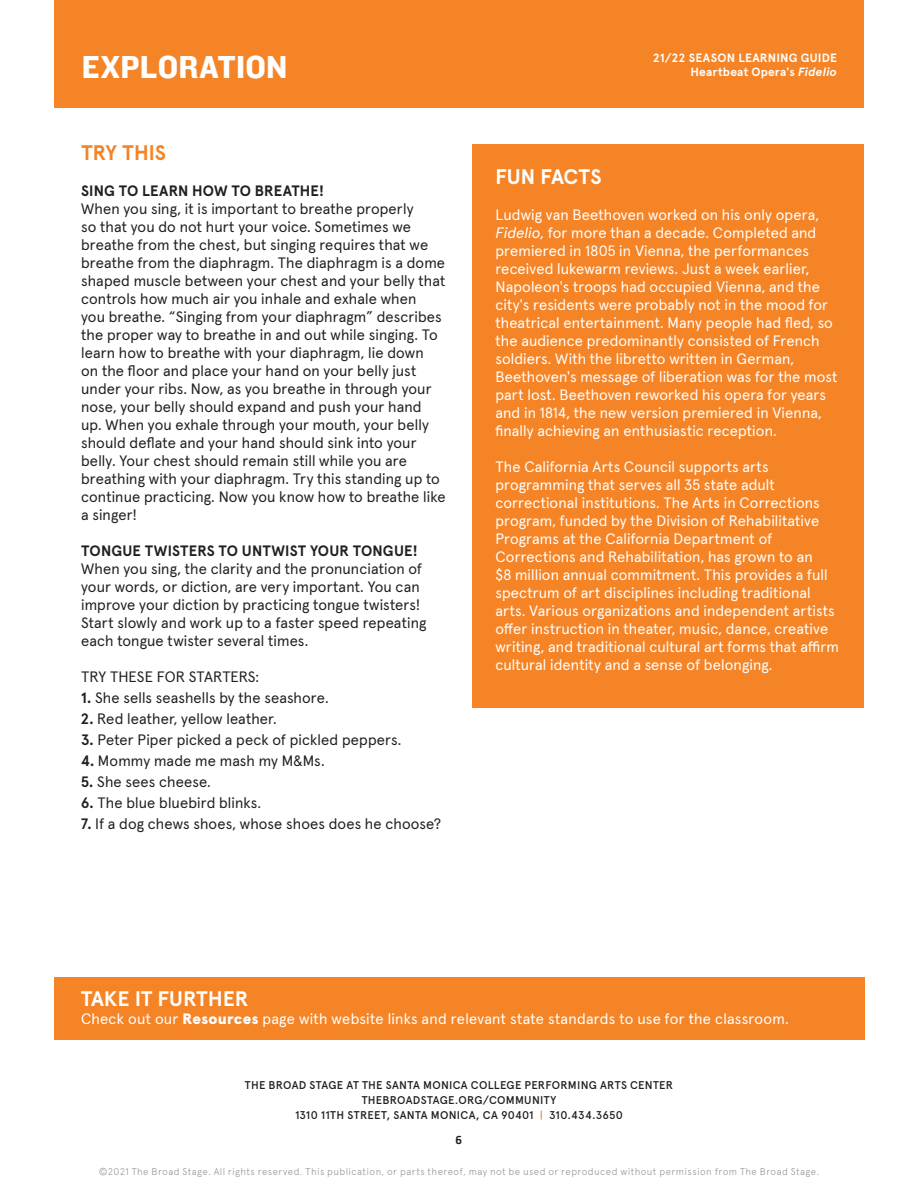
<style>
.page{position:relative;width:918px;height:1188px;background:#fff}
.page>*{position:absolute;margin:0;border:0;box-sizing:border-box;transform-origin:0 0}
.t1{font:33px "Knockout HTF51 Middleweight";letter-spacing:.005em;color:#fff}
.t2{font:700 21px "Apercu";color:#fff}
.t3{font:700 21px "Apercu LA Phil";letter-spacing:-.005em;color:#fff}
.t4{font:700 21px "Apercu LA Phil";letter-spacing:-.005em;color:#f58427}
.t5{font:15px/18px "Apercu LA Phil";letter-spacing:.005em;color:#231f20}
.t6{font:15px/18px "Apercu LA Phil";letter-spacing:.01em;color:#fff}
.t7{font:700 15px "Apercu LA Phil";letter-spacing:.01em;color:#231f20}
.t8{font:700 12px "Apercu";letter-spacing:.02em;color:#fff}
.t9{font:500 12px "Cachet";color:#231f20}
.t10{font:500 11.25px/15px "Apercu";letter-spacing:.025em;color:#231f20;text-align:center}
.t11{font:300 9.75px "Apercu";letter-spacing:.045em;color:#939598}
.s1{font-weight:700}
.s2{font-style:italic}
.s3{font-weight:900}
.s4{color:#f58427}
</style>
<div class="page">
<div style="left:472px;top:144px;width:392px;height:563px;background:#f58427"></div>
<div style="left:54px;top:0;width:810px;height:108px;background:#f58427"></div>
<div style="left:54px;top:977px;width:810px;height:63px;background:#f58427"></div>
<h1 class="t1" style="left:82px;top:49px;width:189px">INSPIRATION</h1>
<p class="t1" style="left:82px;top:49px;width:207px">EXPLORATION</p>
<p class="t4" style="left:81px;top:136px;width:86px">TRY THIS</p>
<p class="t7" style="left:81px;top:179px;width:244px">SING TO LEARN HOW TO BREATHE!</p>
<p class="t5" style="left:81px;top:199px;width:366px">When you sing, it is important to breathe properly<br>so that you do not hurt your voice. Sometimes we breathe from the chest, but singing requires that we breathe from the diaphragm. The diaphragm is a dome shaped muscle between your chest and your belly that controls how much air you inhale and exhale when<br>you breathe. “Singing from your diaphragm” describes the proper way to breathe in and out while singing. To learn how to breathe with your diaphragm, lie down<br>on the floor and place your hand on your belly just under your ribs. Now, as you breathe in through your nose, your belly should expand and push your hand up. When you exhale through your mouth, your belly should deflate and your hand should sink into your belly. Your chest should remain still while you are breathing with your diaphragm. Try this standing up to continue practicing. Now you know how to breathe like a singer!</p>
<p class="t7" style="left:81px;top:539px;width:338px">TONGUE TWISTERS TO UNTWIST YOUR TONGUE!</p>
<p class="t5" style="left:81px;top:559px;width:347px">When you sing, the clarity and the pronunciation of your words, or diction, are very important. You can improve your diction by practicing tongue twisters!<br>Start slowly and work up to a faster speed repeating each tongue twister several times.</p>
<p class="t5" style="left:81px;top:667px;width:180px">TRY THESE FOR STARTERS:</p>
<p class="t5" style="left:81px;top:688px;width:249px"><span class="s1">1.</span> She sells seashells by the seashore.</p>
<p class="t5" style="left:81px;top:709px;width:197px"><span class="s1">2.</span> Red leather, yellow leather.</p>
<p class="t5" style="left:81px;top:730px;width:322px"><span class="s1">3.</span> Peter Piper picked a peck of pickled peppers.</p>
<p class="t5" style="left:81px;top:751px;width:245px"><span class="s1">4.</span> Mommy made me mash my M&amp;Ms.</p>
<p class="t5" style="left:81px;top:772px;width:131px"><span class="s1">5.</span> She sees cheese.</p>
<p class="t5" style="left:81px;top:793px;width:182px"><span class="s1">6.</span> The blue bluebird blinks.</p>
<p class="t5" style="left:81px;top:814px;width:362px"><span class="s1">7.</span> If a dog chews shoes, whose shoes does he choose?</p>
<p class="t8" style="left:653px;top:51px;width:186px">21/22 SEASON LEARNING GUIDE</p>
<p class="t8" style="left:690px;top:65px;width:148px">Heartbeat Opera's <span class="s2">Fidelio</span></p>
<p class="t3" style="left:495px;top:160px;width:108px">FUN FACTS</p>
<p class="t6" style="left:495px;top:205px;width:344px">Ludwig van Beethoven worked on his only opera, <span class="s2">Fidelio,</span> for more than a decade. Completed and premiered in 1805 in Vienna, the performances received lukewarm reviews. Just a week earlier, Napoleon's troops had occupied Vienna, and the city's residents were probably not in the mood for theatrical entertainment. Many people had fled, so the audience predominantly consisted of French soldiers. With the libretto written in German, Beethoven's message of liberation was for the most part lost. Beethoven reworked his opera for years and in 1814, the new version premiered in Vienna, finally achieving an enthusiastic reception.</p>
<p class="t6" style="left:495px;top:457px;width:345px">The California Arts Council supports arts programming that serves all 35 state adult correctional institutions. The Arts in Corrections program, funded by the Division of Rehabilitative Programs at the California Department of Corrections and Rehabilitation, has grown to an<br>$8 million annual commitment. This provides a full spectrum of art disciplines including traditional arts. Various organizations and independent artists offer instruction in theater, music, dance, creative writing, and traditional cultural art forms that affirm cultural identity and a sense of belonging.</p>
<p class="t2" style="left:81px;top:986px;width:169px">TAKE IT FURTHER</p>
<p class="t6" style="left:81px;top:1009px;width:709px">Check out our <span class="s3">Resources</span> page with website links and relevant state standards to use for the classroom.</p>
<p class="t10" style="left:245px;top:1078px;width:430px">THE BROAD STAGE AT THE SANTA MONICA COLLEGE PERFORMING ARTS CENTER<br>THEBROADSTAGE.ORG/COMMUNITY<br>1310 11TH STREET, SANTA MONICA, CA 90401 <span class="s4">|</span> 310.434.3650</p>
<p class="t9" style="left:455px;top:1133px;width:9px">6</p>
<p class="t11" style="left:99px;top:1165px;width:722px">©2021 The Broad Stage. All rights reserved. This publication, or parts thereof, may not be used or reproduced without permission from The Broad Stage.</p>
</div>
